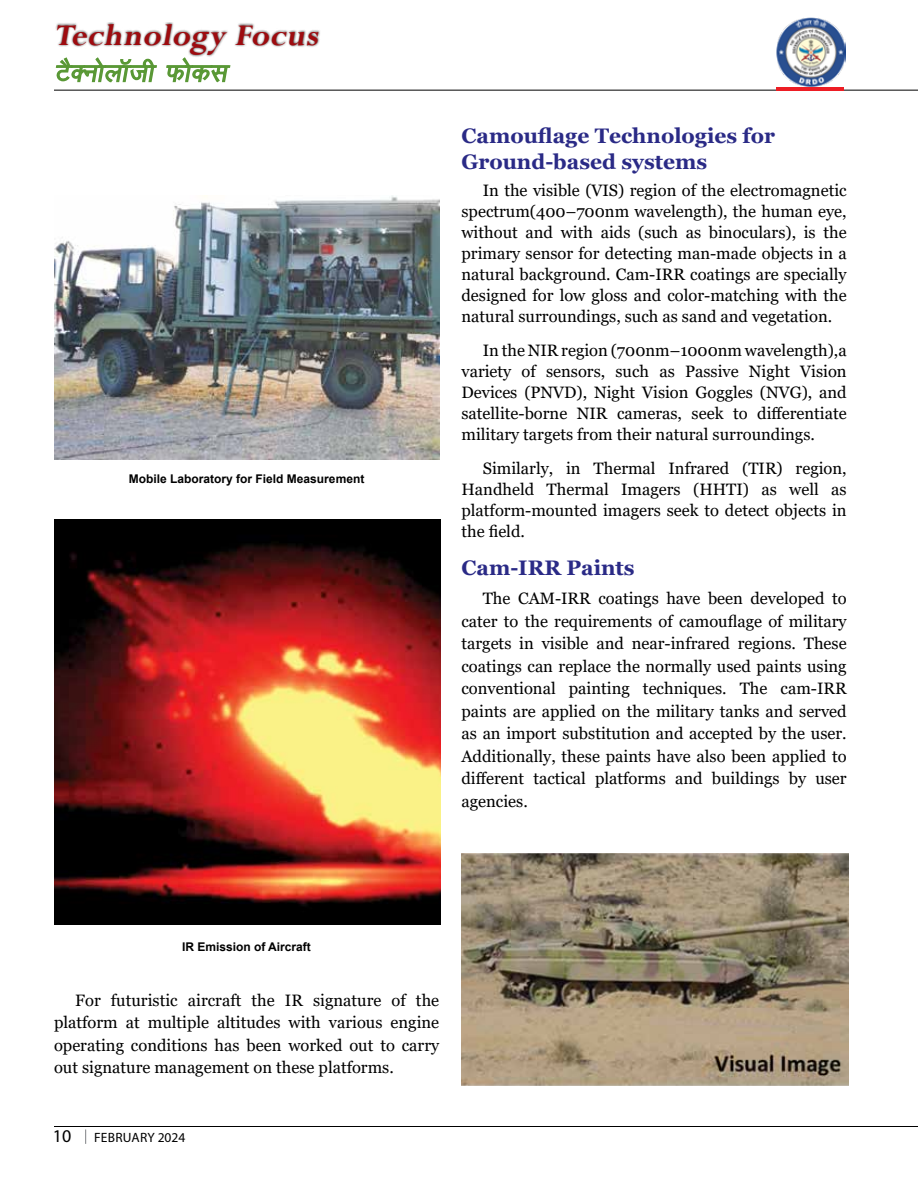
<style>
.page{position:relative;width:918px;height:1188px;background:#fff}
.page>*{position:absolute;margin:0;border:0;box-sizing:border-box;transform-origin:0 0}
.t1{font:italic 700 33.6px "Perpetua";color:#9e0b0f}
.t2{font:700 21px/25.2px "Georgia";color:#2a2a86}
.t3{font:18px "Myriad Pro";color:#000}
.t4{font:16.5px/21px "Georgia";color:#000;text-align:justify}
.t5{font:13.5px "Myriad Pro";letter-spacing:.015em;color:#000}
.t6{font:700 12px "Arial";color:#000}
</style>
<div class="page">
<div style="left:55px;top:22px;width:266px;height:36px;background:#000;opacity:.75"></div>
<svg style="left:55px;top:56px;width:103px;height:34px"></svg>
<svg style="left:165px;top:56px;width:66px;height:34px"></svg>
<hr style="left:54px;top:90px;width:864px;height:1px;background:#000">
<img style="left:777px;top:18px;width:69px;height:68px">
<hr style="left:776px;top:87px;width:68px;height:3px;background:#ed1d24">
<hr style="left:54px;top:1126px;width:864px;height:1px;background:#000">
<svg style="left:85px;top:1129px;width:1px;height:15px"></svg>
<img style="left:461px;top:854px;width:387px;height:232px">
<img style="left:54px;top:195px;width:385px;height:264px">
<img style="left:55px;top:520px;width:385px;height:404px">
<h1 class="t1" style="left:54px;top:14px;width:273px">Technology Focus</h1>
<p class="t6" style="left:129px;top:470px;width:237px">Mobile Laboratory for Field Measurement</p>
<p class="t2" style="left:461px;top:124px;width:315px">Camouflage Technologies for<br>Ground-based systems</p>
<p class="t4" style="left:461px;top:181px;width:387px;text-indent:21px">In the visible (VIS) region of the electromagnetic spectrum(400–700nm wavelength), the human eye, without and with aids (such as binoculars), is the primary sensor for detecting man-made objects in a natural background. Cam-IRR coatings are specially designed for low gloss and color-matching with the natural surroundings, such as sand and vegetation.</p>
<p class="t4" style="left:461px;top:340px;width:387px;text-indent:21px">In the NIR region (700nm–1000nm wavelength),a variety of sensors, such as Passive Night Vision Devices (PNVD), Night Vision Goggles (NVG), and satellite-borne NIR cameras, seek to differentiate military targets from their natural surroundings.</p>
<p class="t4" style="left:461px;top:458px;width:387px;text-indent:21px">Similarly, in Thermal Infrared (TIR) region, Handheld Thermal Imagers (HHTI) as well as platform-mounted imagers seek to detect objects in the field.</p>
<p class="t2" style="left:461px;top:555px;width:175px">Cam-IRR Paints</p>
<p class="t4" style="left:461px;top:588px;width:387px;line-height:22.5px;text-indent:21px">The CAM-IRR coatings have been developed to cater to the requirements of camouflage of military targets in visible and near-infrared regions. These coatings can replace the normally used paints using conventional painting techniques. The cam-IRR paints are applied on the military tanks and served as an import substitution and accepted by the user.<br>Additionally, these paints have also been applied to different tactical platforms and buildings by user agencies.</p>
<p class="t6" style="left:182px;top:939px;width:130px">IR Emission of Aircraft</p>
<p class="t4" style="left:54px;top:989px;width:387px;line-height:22.5px;text-indent:21px">For futuristic aircraft the IR signature of the platform at multiple altitudes with various engine operating conditions has been worked out to carry out signature management on these platforms.</p>
<p class="t3" style="left:53px;top:1125px;width:20px">10</p>
<p class="t5" style="left:94px;top:1129px;width:93px">FEBRUARY 2024</p>
</div>
